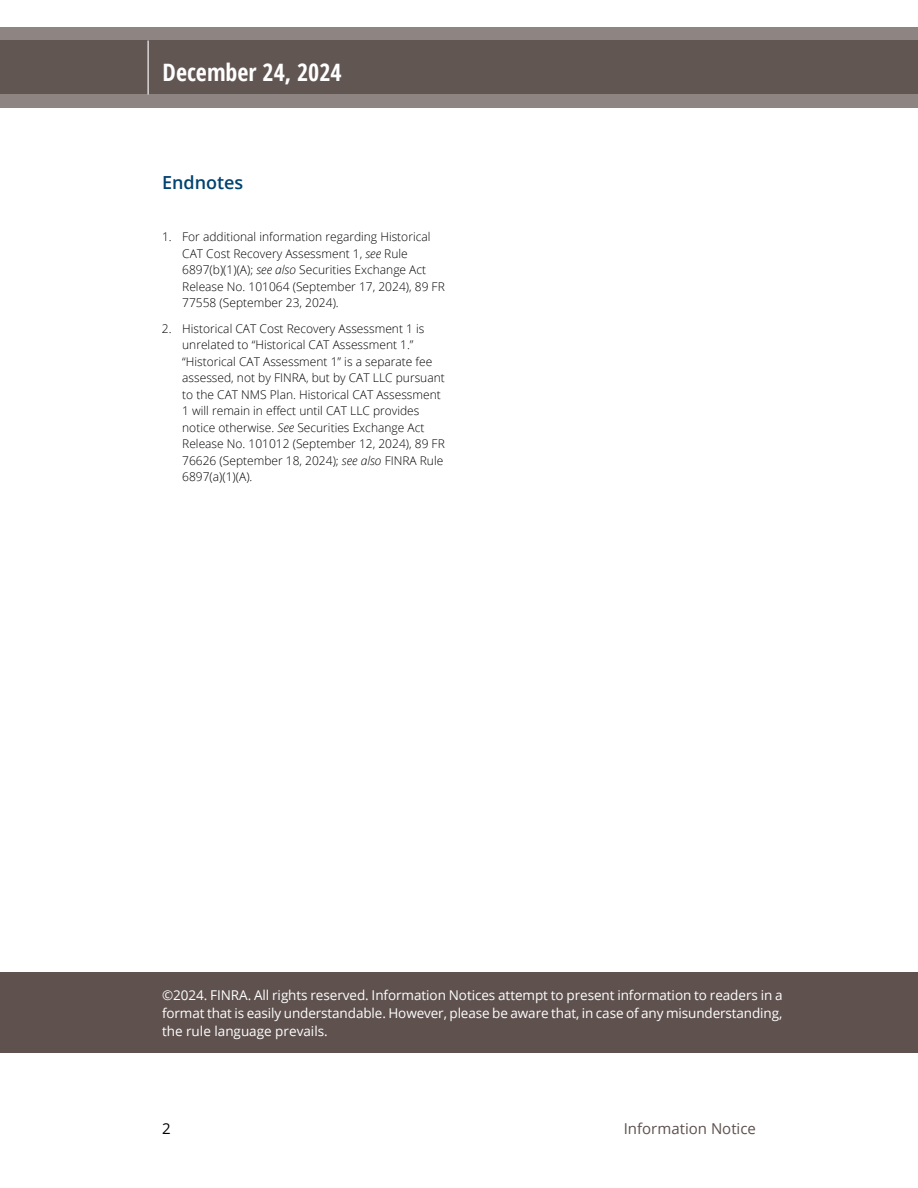
<style>
.page{position:relative;width:918px;height:1188px;background:#fff}
.page>*{position:absolute;margin:0;border:0;box-sizing:border-box;transform-origin:0 0}
.t1{font:700 24px "Open Sans Condensed";color:#fff}
.t2{font:600 18px "Open Sans";color:#004270}
.t3{font:15px "Open Sans";color:#5e514e}
.t4{font:15px "Open Sans";color:#000}
.t5{font:13.5px/18px "Open Sans";letter-spacing:-.01em;color:#fff;text-align:justify}
.t6{font:300 12px/16.5px "Open Sans";color:#000}
.s1{font-style:italic}
</style>
<div class="page">
<div style="left:0;top:972px;width:918px;height:81px;background:#5e514e"></div>
<svg style="left:0;top:27px;width:918px;height:81px;background:#706563"></svg>
<hr style="left:148px;top:40px;width:1px;height:54px;background:#fff">
<h1 class="t1" style="left:163px;top:55px;width:181px">December 24, 2024</h1>
<h2 class="t2" style="left:162px;top:170px;width:83px">Endnotes</h2>
<p class="t6" style="left:182px;top:229px;width:264px;text-indent:-20px">1. For additional information regarding Historical CAT Cost Recovery Assessment 1, <span class="s1">see</span> Rule 6897(b)(1)(A); <span class="s1">see also</span> Securities Exchange Act Release No. 101064 (September 17, 2024), 89 FR 77558 (September 23, 2024).</p>
<p class="t6" style="left:182px;top:320px;width:264px;text-indent:-20px">2. Historical CAT Cost Recovery Assessment 1 is unrelated to “Historical CAT Assessment 1.” “Historical CAT Assessment 1” is a separate fee assessed, not by FINRA, but by CAT LLC pursuant to the CAT NMS Plan. Historical CAT Assessment 1 will remain in effect until CAT LLC provides notice otherwise. <span class="s1">See</span> Securities Exchange Act Release No. 101012 (September 12, 2024), 89 FR 76626 (September 18, 2024); <span class="s1">see also</span> FINRA Rule 6897(a)(1)(A).</p>
<p class="t5" style="left:162px;top:985px;width:622px">©2024. FINRA. All rights reserved. Information Notices attempt to present information to readers in a format that is easily understandable. However, please be aware that, in case of any misunderstanding, the rule language prevails.</p>
<p class="t4" style="left:162px;top:1118px;width:10px">2</p>
<p class="t3" style="left:624px;top:1118px;width:134px">Information Notice</p>
</div>
